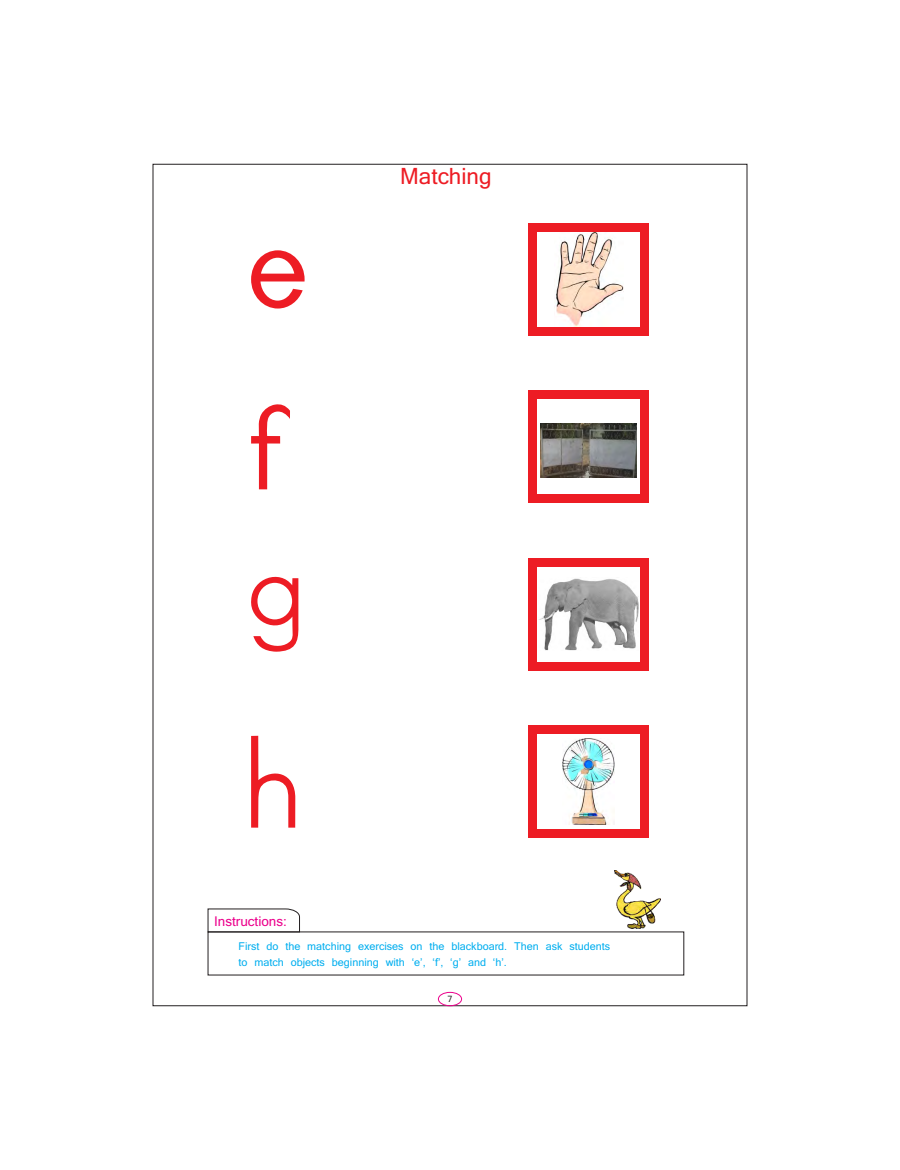
<style>
.page{position:relative;width:900px;height:1170px;background:#fff}
.page>*{position:absolute;margin:0;border:0;box-sizing:border-box;transform-origin:0 0}
.t1{font:25px "Latha";color:#ed1c24}
.t2{font:15px "Latha";color:#ec008c}
.t3{font:12px/16.4px "Latha";color:#00aeef}
.t4{font:9.75px "Latha";color:#231f20}
</style>
<div class="page">
<div style="left:528px;top:391px;width:121px;height:112px;background:#ed1c24"></div>
<div style="left:537px;top:400px;width:103px;height:94px;background:#fff"></div>
<svg style="left:251px;top:404px;width:39px;height:85px"></svg>
<img style="left:540px;top:424px;width:97px;height:54px">
<div style="left:528px;top:223px;width:121px;height:113px;background:#ed1c24"></div>
<div style="left:537px;top:232px;width:103px;height:95px;background:#fff"></div>
<svg style="left:251px;top:250px;width:54px;height:59px"></svg>
<img style="left:555px;top:233px;width:68px;height:93px">
<div style="left:528px;top:725px;width:121px;height:113px;background:#ed1c24"></div>
<div style="left:537px;top:734px;width:103px;height:95px;background:#fff"></div>
<svg style="left:251px;top:736px;width:45px;height:92px"></svg>
<img style="left:562px;top:739px;width:53px;height:86px">
<div style="left:438px;top:992px;width:24px;height:14px;border:1px solid #ec008c;border-radius:50%"></div>
<img style="left:615px;top:871px;width:45px;height:58px">
<div style="left:528px;top:558px;width:121px;height:113px;background:#ed1c24"></div>
<div style="left:537px;top:567px;width:103px;height:95px;background:#fff"></div>
<svg style="left:251px;top:576px;width:48px;height:76px"></svg>
<img style="left:539px;top:578px;width:99px;height:73px">
<svg style="left:207px;top:908px;width:93px;height:25px"></svg>
<h1 class="t1" style="left:400px;top:161px;width:93px">Matching</h1>
<p class="t2" style="left:214px;top:912px;width:74px">Instructions:</p>
<p class="t3" style="left:239px;top:937px;width:373px">First do the matching exercises on the blackboard. Then ask students to match objects beginning with ‘e’, ‘f’, ‘g’ and ‘h’.</p>
<p class="t4" style="left:448px;top:993px;width:6px">7</p>
</div>
